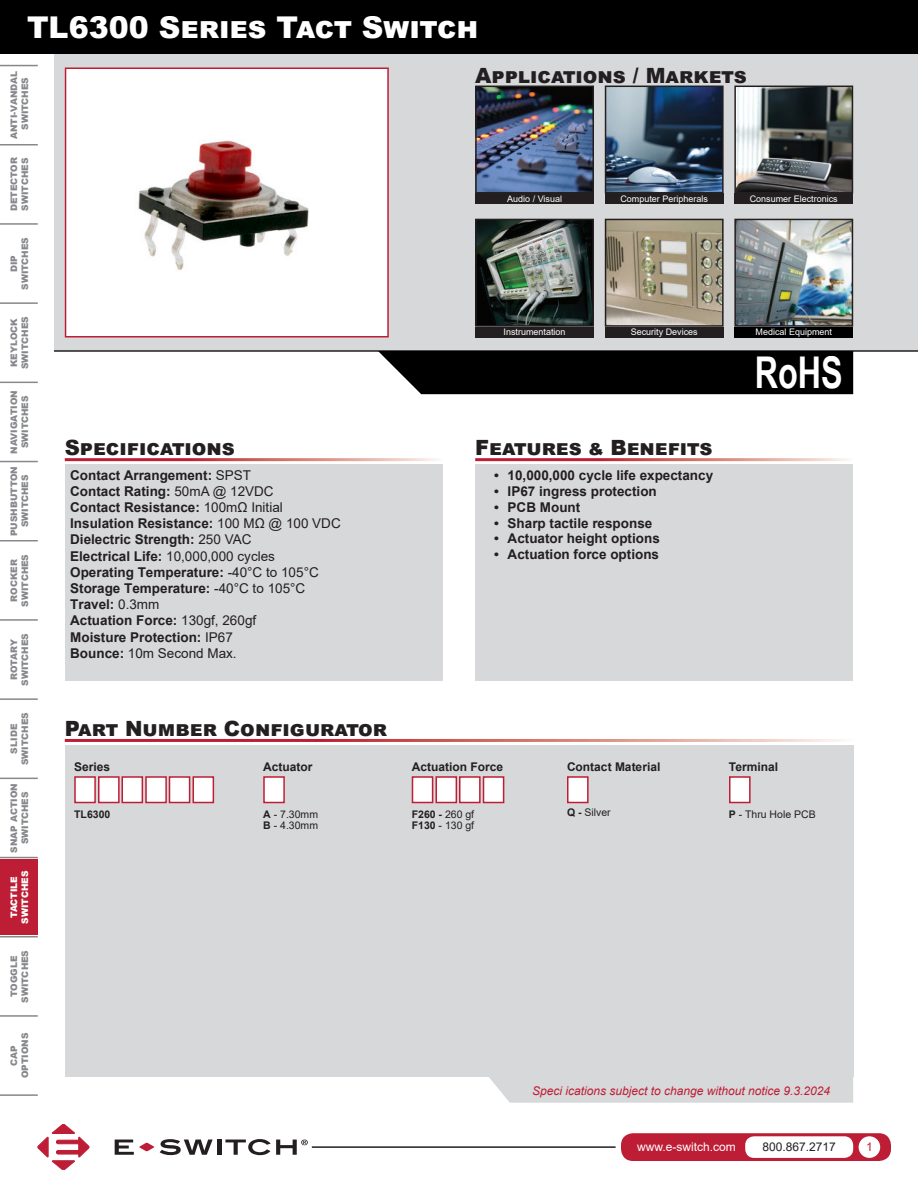
<style>
.page{position:relative;width:918px;height:1188px;background:#fff}
.page>*{position:absolute;margin:0;border:0;box-sizing:border-box;transform-origin:0 0}
.t1{font:700 43.8px "Arial Narrow";color:#fff;scale:.9 1}
.t2{font:900 30px "Arial";color:#fff}
.t3{font:900 21px "Arial";color:#231f20}
.t4{font:700 13.5px/16.2px "Arial";color:#231f20}
.t5{font:700 12px "Arial";color:#231f20}
.t6{font:italic 12px "Arial";color:#be1e35}
.t7{font:12px "Arial";color:#fff}
.t8{font:12px "Arial";color:#231f20}
.t9{font:12px "Arial";color:#be1e35}
.t10{font:10.5px/11.4px "Arial";color:#231f20}
.t11{font:700 10.5px "Arial";color:#231f20}
.t12{font:900 9px/10.8px "Arial";color:#86888b;text-align:center}
.t13{font:9px "Arial";color:#fff}
.t14{font:900 9px/10.8px "Arial";color:#fff;text-align:center}
.s1{font-weight:400}
.s2{font-weight:700}
</style>
<div class="page">
<div style="left:621px;top:1133px;width:270px;height:28px;background:#be1e35;border-radius:12px"></div>
<div style="left:745px;top:1136px;width:108px;height:22px;background:#fff;border-radius:9px"></div>
<div style="left:859px;top:1136px;width:21px;height:22px;background:#fff;border-radius:50%"></div>
<hr style="left:312px;top:1146px;width:304px;height:2px;background:#231f20">
<div style="left:475px;top:464px;width:378px;height:216px;background:#d7d8da"></div>
<div style="left:65px;top:464px;width:378px;height:216px;background:#d7d8da"></div>
<div style="left:54px;top:0;width:864px;height:351px;background:#d7d8da"></div>
<hr style="left:54px;top:350px;width:864px;height:2px;background:#231f20">
<div style="left:378px;top:351px;width:475px;height:43px;background:#000"></div>
<div style="left:488px;top:1076px;width:365px;height:27px;background:#d7d8da"></div>
<div style="left:65px;top:745px;width:788px;height:331px;background:#d7d8da"></div>
<hr style="left:0;top:144px;width:38px;height:1px;background:#86888b">
<hr style="left:0;top:65px;width:38px;height:1px;background:#86888b">
<hr style="left:0;top:223px;width:38px;height:2px;background:#86888b">
<hr style="left:0;top:302px;width:38px;height:2px;background:#86888b">
<hr style="left:0;top:382px;width:38px;height:1px;background:#86888b">
<hr style="left:0;top:461px;width:38px;height:1px;background:#86888b">
<hr style="left:0;top:540px;width:38px;height:1px;background:#86888b">
<hr style="left:0;top:619px;width:38px;height:2px;background:#86888b">
<hr style="left:0;top:698px;width:38px;height:2px;background:#86888b">
<hr style="left:0;top:778px;width:38px;height:1px;background:#86888b">
<hr style="left:0;top:857px;width:38px;height:1px;background:#86888b">
<hr style="left:0;top:936px;width:38px;height:1px;background:#86888b">
<hr style="left:0;top:1015px;width:38px;height:2px;background:#86888b">
<hr style="left:0;top:1094px;width:38px;height:2px;background:#86888b">
<div style="left:66px;top:68px;width:322px;height:269px;background:#fff"></div>
<img style="left:138px;top:139px;width:171px;height:133px">
<div style="left:65px;top:67px;width:324px;height:270px;border:2px solid #be1e35"></div>
<img style="left:478px;top:89px;width:113px;height:102px">
<div style="left:475px;top:86px;width:119px;height:108px;border:2px solid #231f20"></div>
<img style="left:737px;top:89px;width:113px;height:102px">
<div style="left:734px;top:86px;width:119px;height:108px;border:2px solid #231f20"></div>
<img style="left:478px;top:222px;width:113px;height:102px">
<div style="left:475px;top:219px;width:119px;height:108px;border:2px solid #231f20"></div>
<img style="left:608px;top:222px;width:113px;height:102px">
<div style="left:605px;top:219px;width:119px;height:108px;border:2px solid #231f20"></div>
<div style="left:475px;top:194px;width:119px;height:10px;background:#231f20"></div>
<div style="left:605px;top:194px;width:119px;height:10px;background:#231f20"></div>
<div style="left:734px;top:194px;width:119px;height:10px;background:#231f20"></div>
<div style="left:475px;top:327px;width:119px;height:10px;background:#231f20"></div>
<div style="left:605px;top:327px;width:119px;height:10px;background:#231f20"></div>
<img style="left:608px;top:89px;width:113px;height:102px">
<div style="left:605px;top:86px;width:119px;height:108px;border:2px solid #231f20"></div>
<div style="left:0;top:859px;width:38px;height:76px;background:#be1e35"></div>
<div style="left:0;top:0;width:918px;height:54px;background:#000"></div>
<svg style="left:115px;top:1140px;width:39px;height:15px"></svg>
<svg style="left:160px;top:1139px;width:53px;height:16px"></svg>
<hr style="left:217px;top:1140px;width:4px;height:15px;background:#231f20">
<svg style="left:225px;top:1139px;width:83px;height:16px"></svg>
<svg style="left:38px;top:1124px;width:51px;height:46px"></svg>
<div style="left:264px;top:777px;width:20px;height:25px;background:#fff"></div>
<div style="left:263px;top:776px;width:22px;height:27px;border:2px solid #be1e35"></div>
<div style="left:75px;top:777px;width:20px;height:25px;background:#fff"></div>
<div style="left:74px;top:776px;width:22px;height:27px;border:2px solid #be1e35"></div>
<div style="left:99px;top:777px;width:20px;height:25px;background:#fff"></div>
<div style="left:98px;top:776px;width:22px;height:27px;border:2px solid #be1e35"></div>
<div style="left:730px;top:777px;width:20px;height:25px;background:#fff"></div>
<div style="left:729px;top:776px;width:22px;height:27px;border:2px solid #be1e35"></div>
<img style="left:737px;top:222px;width:113px;height:102px">
<div style="left:734px;top:219px;width:119px;height:108px;border:2px solid #231f20"></div>
<div style="left:734px;top:327px;width:119px;height:10px;background:#000"></div>
<div style="left:122px;top:777px;width:20px;height:25px;background:#fff"></div>
<div style="left:122px;top:776px;width:21px;height:27px;border:2px solid #be1e35"></div>
<div style="left:146px;top:777px;width:20px;height:25px;background:#fff"></div>
<div style="left:145px;top:776px;width:22px;height:27px;border:2px solid #be1e35"></div>
<div style="left:170px;top:777px;width:20px;height:25px;background:#fff"></div>
<div style="left:169px;top:776px;width:21px;height:27px;border:2px solid #be1e35"></div>
<div style="left:193px;top:777px;width:20px;height:25px;background:#fff"></div>
<div style="left:193px;top:776px;width:21px;height:27px;border:2px solid #be1e35"></div>
<div style="left:568px;top:777px;width:20px;height:25px;background:#fff"></div>
<div style="left:567px;top:776px;width:22px;height:27px;border:2px solid #be1e35"></div>
<div style="left:413px;top:777px;width:20px;height:25px;background:#fff"></div>
<div style="left:412px;top:776px;width:21px;height:27px;border:2px solid #be1e35"></div>
<div style="left:436px;top:777px;width:20px;height:25px;background:#fff"></div>
<div style="left:436px;top:776px;width:21px;height:27px;border:2px solid #be1e35"></div>
<div style="left:460px;top:777px;width:20px;height:25px;background:#fff"></div>
<div style="left:459px;top:776px;width:22px;height:27px;border:2px solid #be1e35"></div>
<div style="left:484px;top:777px;width:20px;height:25px;background:#fff"></div>
<div style="left:483px;top:776px;width:21px;height:27px;border:2px solid #be1e35"></div>
<h2 class="t2" style="left:27px;top:5px;width:453px">TL6300 Series Tact Switch</h2>
<p class="t12" style="left:9px;top:139px;width:70px;rotate:-90deg">ANTI-VANDAL<br>SWITCHES</p>
<p class="t12" style="left:9px;top:211px;width:56px;text-align:left;rotate:-90deg">DETECTOR<br>SWITCHES</p>
<p class="t12" style="left:9px;top:290px;width:54px;rotate:-90deg">DIP<br>SWITCHES</p>
<p class="t12" style="left:9px;top:369px;width:54px;text-align:left;rotate:-90deg">KEYLOCK<br>SWITCHES</p>
<p class="t12" style="left:9px;top:454px;width:65px;rotate:-90deg">NAVIGATION<br>SWITCHES</p>
<p class="t12" style="left:9px;top:536px;width:71px;rotate:-90deg">PUSHBUTTON<br>SWITCHES</p>
<p class="t12" style="left:9px;top:607px;width:54px;rotate:-90deg">ROCKER<br>SWITCHES</p>
<p class="t12" style="left:9px;top:686px;width:54px;rotate:-90deg">ROTARY<br>SWITCHES</p>
<p class="t12" style="left:9px;top:765px;width:54px;rotate:-90deg">SLIDE<br>SWITCHES</p>
<p class="t12" style="left:9px;top:853px;width:71px;rotate:-90deg">SNAP ACTION<br>SWITCHES</p>
<p class="t14" style="left:9px;top:924px;width:54px;rotate:-90deg">TACTILE<br>SWITCHES</p>
<p class="t12" style="left:9px;top:1003px;width:54px;rotate:-90deg">TOGGLE<br>SWITCHES</p>
<p class="t12" style="left:9px;top:1078px;width:47px;rotate:-90deg">CAP<br>OPTIONS</p>
<h3 class="t3" style="left:475px;top:60px;width:273px">Applications / Markets</h3>
<p class="t13" style="left:507px;top:196px;width:56px">Audio / Visual</p>
<p class="t13" style="left:620px;top:196px;width:89px">Computer Peripherals</p>
<p class="t13" style="left:750px;top:196px;width:90px">Consumer Electronics</p>
<h3 class="t3" style="left:65px;top:432px;width:172px">Specifications</h3>
<p class="t4" style="left:70px;top:468px;width:272px">Contact Arrangement: <span class="s1">SPST<br></span>Contact Rating: <span class="s1">50mA @ 12VDC<br></span>Contact Resistance: <span class="s1">100mΩ Initial<br></span>Insulation Resistance: <span class="s1">100 MΩ @ 100 VDC<br></span>Dielectric Strength: <span class="s1">250 VAC<br></span>Electrical Life: <span class="s1">10,000,000 cycles<br></span>Operating Temperature: <span class="s1">-40°C to 105°C<br></span>Storage Temperature: <span class="s1">-40°C to 105°C<br></span>Travel: <span class="s1">0.3mm<br></span>Actuation Force: <span class="s1">130gf, 260gf<br></span>Moisture Protection: <span class="s1">IP67<br></span>Bounce: <span class="s1">10m Second Max.</span></p>
<h3 class="t3" style="left:65px;top:713px;width:324px">Part Number Configurator</h3>
<p class="t13" style="left:504px;top:329px;width:64px">Instrumentation</p>
<p class="t13" style="left:631px;top:329px;width:69px">Security Devices</p>
<h3 class="t3" style="left:475px;top:432px;width:239px">Features &amp; Benefits</h3>
<p class="t4" style="left:494px;top:468px;width:221px">• 10,000,000 cycle life expectancy</p>
<p class="t4" style="left:494px;top:484px;width:164px">• IP67 ingress protection</p>
<p class="t4" style="left:494px;top:500px;width:88px">• PCB Mount</p>
<p class="t4" style="left:494px;top:517px;width:160px">• Sharp tactile response</p>
<p class="t4" style="left:494px;top:531px;width:167px">• Actuator height options</p>
<p class="t4" style="left:494px;top:547px;width:167px">• Actuation force options</p>
<p class="t13" style="left:756px;top:329px;width:78px">Medical Equipment</p>
<h1 class="t1" style="left:755px;top:348px;width:99px">RoHS</h1>
<p class="t5" style="left:74px;top:763px;width:38px">Series</p>
<p class="t5" style="left:412px;top:763px;width:93px">Actuation Force</p>
<p class="t5" style="left:567px;top:763px;width:95px">Contact Material</p>
<p class="t5" style="left:263px;top:763px;width:51px">Actuator</p>
<p class="t5" style="left:729px;top:763px;width:51px">Terminal</p>
<p class="t10" style="left:567px;top:807px;width:45px"><span class="s2">Q -</span> Silver</p>
<p class="t11" style="left:74px;top:810px;width:38px">TL6300</p>
<p class="t10" style="left:412px;top:809px;width:64px"><span class="s2">F260 -</span> 260 gf<br><span class="s2">F130</span> - 130 gf</p>
<p class="t10" style="left:263px;top:809px;width:56px"><span class="s2">A</span> - 7.30mm<br><span class="s2">B</span> - 4.30mm</p>
<p class="t10" style="left:729px;top:809px;width:88px"><span class="s2">P</span> - Thru Hole PCB</p>
<p class="t6" style="left:532px;top:1083px;width:300px">Speci ications subject to change without notice 9.3.2024</p>
<p class="t7" style="left:637px;top:1143px;width:100px">www.e-switch.com</p>
<p class="t8" style="left:762px;top:1143px;width:75px">800.867.2717</p>
<p class="t9" style="left:866px;top:1142px;width:8px">1</p>
</div>
